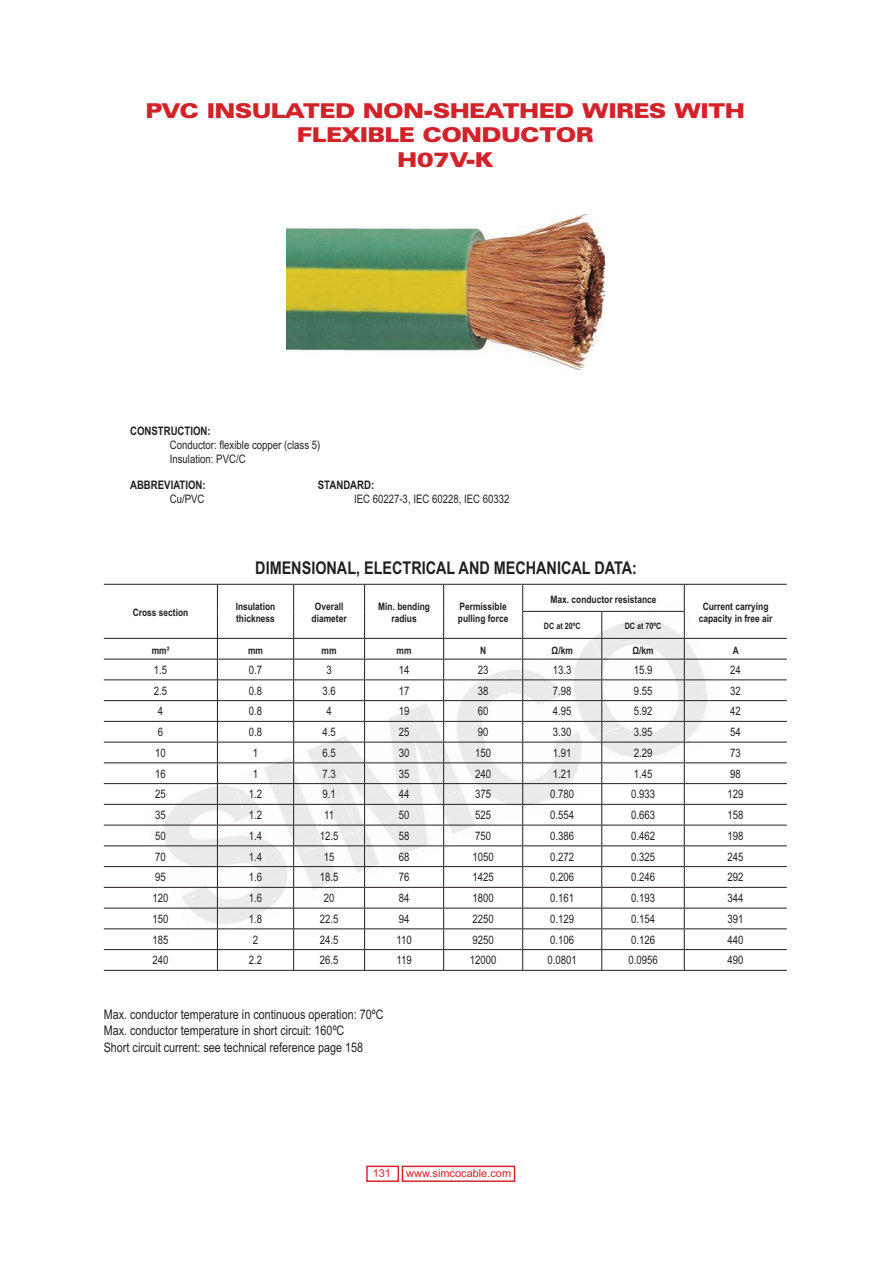
<style>
.page{position:relative;width:893px;height:1263px;background:#fff}
.page>*{position:absolute;margin:0;border:0;box-sizing:border-box;transform-origin:0 0}
.t1{font:900 expanded 20.55px/24.6px "Zurich BT";color:#d2232a;text-align:center}
.t2{font:700 17.55px "Arial Narrow";color:#231f20}
.t3{font:13.2px/15.8px "Arial Narrow";color:#231f20}
.t4{font:11.7px/14.1px "Arial Narrow";color:#231f20}
.t5{font:700 11.7px "Arial Narrow";color:#231f20}
.t6{font:10.95px "Arial";color:#d2232a}
.t7{font:700 10.2px/12.3px "Arial Narrow";color:#231f20;text-align:center}
.t8{font:700 8.85px "Arial Narrow";color:#231f20}
</style>
<div class="page">
<svg style="left:366px;top:1165px;width:150px;height:17px"></svg>
<hr style="left:104px;top:584px;width:190px;height:1px;background:#231f20">
<hr style="left:294px;top:584px;width:71px;height:1px;background:#231f20">
<hr style="left:365px;top:584px;width:79px;height:1px;background:#231f20">
<hr style="left:444px;top:584px;width:79px;height:1px;background:#231f20">
<hr style="left:523px;top:584px;width:79px;height:1px;background:#231f20">
<hr style="left:602px;top:584px;width:185px;height:1px;background:#231f20">
<svg style="left:103px;top:585px;width:684px;height:386px"></svg>
<img style="left:286px;top:214px;width:318px;height:156px">
<h1 class="t1" style="left:146px;top:100px;width:601px">PVC INSULATED NON-SHEATHED WIRES WITH<br>FLEXIBLE CONDUCTOR<br>H07V-K</h1>
<p class="t5" style="left:130px;top:426px;width:82px">CONSTRUCTION:</p>
<p class="t4" style="left:170px;top:439px;width:152px">Conductor: flexible copper (class 5)<br>Insulation: PVC/C</p>
<p class="t5" style="left:130px;top:480px;width:77px">ABBREVIATION:</p>
<p class="t5" style="left:318px;top:480px;width:58px">STANDARD:</p>
<p class="t4" style="left:170px;top:493px;width:36px">Cu/PVC</p>
<p class="t4" style="left:354px;top:493px;width:157px">IEC 60227-3, IEC 60228, IEC 60332</p>
<h2 class="t2" style="left:255px;top:562px;width:383px">DIMENSIONAL, ELECTRICAL AND MECHANICAL DATA:</h2>
<p class="t7" style="left:133px;top:607px;width:57px">Cross section</p>
<p class="t7" style="left:236px;top:601px;width:41px;text-align:left">Insulation thickness</p>
<p class="t7" style="left:312px;top:601px;width:37px">Overall diameter</p>
<p class="t7" style="left:378px;top:601px;width:53px">Min. bending radius</p>
<p class="t7" style="left:458px;top:601px;width:52px;text-align:left">Permissible pulling force</p>
<p class="t7" style="left:550px;top:594px;width:108px">Max. conductor resistance</p>
<p class="t8" style="left:544px;top:623px;width:38px">DC at 20ºC</p>
<p class="t8" style="left:625px;top:623px;width:38px">DC at 70ºC</p>
<p class="t7" style="left:699px;top:601px;width:75px">Current carrying capacity in free air</p>
<p class="t7" style="left:152px;top:645px;width:19px">mm²</p>
<p class="t7" style="left:248px;top:645px;width:16px">mm</p>
<p class="t7" style="left:322px;top:645px;width:16px">mm</p>
<p class="t7" style="left:397px;top:645px;width:16px">mm</p>
<p class="t7" style="left:480px;top:645px;width:8px">N</p>
<p class="t7" style="left:552px;top:645px;width:23px">Ω/km</p>
<p class="t7" style="left:632px;top:645px;width:23px">Ω/km</p>
<p class="t7" style="left:733px;top:645px;width:8px">A</p>
<p class="t4" style="left:154px;top:664px;width:15px">1.5</p>
<p class="t4" style="left:249px;top:664px;width:15px">0.7</p>
<p class="t4" style="left:326px;top:664px;width:7px">3</p>
<p class="t4" style="left:399px;top:664px;width:12px">14</p>
<p class="t4" style="left:478px;top:664px;width:12px">23</p>
<p class="t4" style="left:553px;top:664px;width:20px">13.3</p>
<p class="t4" style="left:634px;top:664px;width:20px">15.9</p>
<p class="t4" style="left:730px;top:664px;width:12px">24</p>
<p class="t4" style="left:154px;top:685px;width:15px">2.5</p>
<p class="t4" style="left:249px;top:685px;width:15px">0.8</p>
<p class="t4" style="left:322px;top:685px;width:15px">3.6</p>
<p class="t4" style="left:399px;top:685px;width:12px">17</p>
<p class="t4" style="left:478px;top:685px;width:12px">38</p>
<p class="t4" style="left:553px;top:685px;width:20px">7.98</p>
<p class="t4" style="left:634px;top:685px;width:20px">9.55</p>
<p class="t4" style="left:730px;top:685px;width:12px">32</p>
<p class="t4" style="left:158px;top:705px;width:7px">4</p>
<p class="t4" style="left:249px;top:705px;width:15px">0.8</p>
<p class="t4" style="left:326px;top:705px;width:7px">4</p>
<p class="t4" style="left:399px;top:705px;width:12px">19</p>
<p class="t4" style="left:478px;top:705px;width:12px">60</p>
<p class="t4" style="left:553px;top:705px;width:20px">4.95</p>
<p class="t4" style="left:634px;top:705px;width:20px">5.92</p>
<p class="t4" style="left:730px;top:705px;width:12px">42</p>
<p class="t4" style="left:158px;top:726px;width:7px">6</p>
<p class="t4" style="left:249px;top:726px;width:15px">0.8</p>
<p class="t4" style="left:322px;top:726px;width:15px">4.5</p>
<p class="t4" style="left:399px;top:726px;width:12px">25</p>
<p class="t4" style="left:478px;top:726px;width:12px">90</p>
<p class="t4" style="left:553px;top:726px;width:20px">3.30</p>
<p class="t4" style="left:634px;top:726px;width:20px">3.95</p>
<p class="t4" style="left:730px;top:726px;width:12px">54</p>
<p class="t4" style="left:155px;top:747px;width:12px">10</p>
<p class="t4" style="left:253px;top:747px;width:7px">1</p>
<p class="t4" style="left:322px;top:747px;width:15px">6.5</p>
<p class="t4" style="left:399px;top:747px;width:12px">30</p>
<p class="t4" style="left:475px;top:747px;width:18px">150</p>
<p class="t4" style="left:553px;top:747px;width:20px">1.91</p>
<p class="t4" style="left:634px;top:747px;width:20px">2.29</p>
<p class="t4" style="left:730px;top:747px;width:12px">73</p>
<p class="t4" style="left:155px;top:768px;width:12px">16</p>
<p class="t4" style="left:253px;top:768px;width:7px">1</p>
<p class="t4" style="left:322px;top:768px;width:15px">7.3</p>
<p class="t4" style="left:399px;top:768px;width:12px">35</p>
<p class="t4" style="left:475px;top:768px;width:18px">240</p>
<p class="t4" style="left:553px;top:768px;width:20px">1.21</p>
<p class="t4" style="left:634px;top:768px;width:20px">1.45</p>
<p class="t4" style="left:730px;top:768px;width:12px">98</p>
<p class="t4" style="left:155px;top:788px;width:12px">25</p>
<p class="t4" style="left:249px;top:788px;width:15px">1.2</p>
<p class="t4" style="left:322px;top:788px;width:15px">9.1</p>
<p class="t4" style="left:399px;top:788px;width:12px">44</p>
<p class="t4" style="left:475px;top:788px;width:18px">375</p>
<p class="t4" style="left:550px;top:788px;width:26px">0.780</p>
<p class="t4" style="left:631px;top:788px;width:26px">0.933</p>
<p class="t4" style="left:727px;top:788px;width:18px">129</p>
<p class="t4" style="left:155px;top:809px;width:12px">35</p>
<p class="t4" style="left:249px;top:809px;width:15px">1.2</p>
<p class="t4" style="left:324px;top:809px;width:11px">11</p>
<p class="t4" style="left:399px;top:809px;width:12px">50</p>
<p class="t4" style="left:475px;top:809px;width:18px">525</p>
<p class="t4" style="left:550px;top:809px;width:26px">0.554</p>
<p class="t4" style="left:631px;top:809px;width:26px">0.663</p>
<p class="t4" style="left:727px;top:809px;width:18px">158</p>
<p class="t4" style="left:155px;top:830px;width:12px">50</p>
<p class="t4" style="left:249px;top:830px;width:15px">1.4</p>
<p class="t4" style="left:320px;top:830px;width:20px">12.5</p>
<p class="t4" style="left:399px;top:830px;width:12px">58</p>
<p class="t4" style="left:475px;top:830px;width:18px">750</p>
<p class="t4" style="left:550px;top:830px;width:26px">0.386</p>
<p class="t4" style="left:631px;top:830px;width:26px">0.462</p>
<p class="t4" style="left:727px;top:830px;width:18px">198</p>
<p class="t4" style="left:155px;top:850px;width:12px">70</p>
<p class="t4" style="left:249px;top:850px;width:15px">1.4</p>
<p class="t4" style="left:324px;top:850px;width:12px">15</p>
<p class="t4" style="left:399px;top:850px;width:12px">68</p>
<p class="t4" style="left:472px;top:850px;width:23px">1050</p>
<p class="t4" style="left:550px;top:850px;width:26px">0.272</p>
<p class="t4" style="left:631px;top:850px;width:26px">0.325</p>
<p class="t4" style="left:727px;top:850px;width:18px">245</p>
<p class="t4" style="left:155px;top:871px;width:12px">95</p>
<p class="t4" style="left:249px;top:871px;width:15px">1.6</p>
<p class="t4" style="left:320px;top:871px;width:20px">18.5</p>
<p class="t4" style="left:399px;top:871px;width:12px">76</p>
<p class="t4" style="left:472px;top:871px;width:23px">1425</p>
<p class="t4" style="left:550px;top:871px;width:26px">0.206</p>
<p class="t4" style="left:631px;top:871px;width:26px">0.246</p>
<p class="t4" style="left:727px;top:871px;width:18px">292</p>
<p class="t4" style="left:153px;top:892px;width:18px">120</p>
<p class="t4" style="left:249px;top:892px;width:15px">1.6</p>
<p class="t4" style="left:324px;top:892px;width:12px">20</p>
<p class="t4" style="left:399px;top:892px;width:12px">84</p>
<p class="t4" style="left:472px;top:892px;width:23px">1800</p>
<p class="t4" style="left:550px;top:892px;width:26px">0.161</p>
<p class="t4" style="left:631px;top:892px;width:26px">0.193</p>
<p class="t4" style="left:727px;top:892px;width:18px">344</p>
<p class="t4" style="left:153px;top:913px;width:18px">150</p>
<p class="t4" style="left:249px;top:913px;width:15px">1.8</p>
<p class="t4" style="left:320px;top:913px;width:20px">22.5</p>
<p class="t4" style="left:399px;top:913px;width:12px">94</p>
<p class="t4" style="left:472px;top:913px;width:23px">2250</p>
<p class="t4" style="left:550px;top:913px;width:26px">0.129</p>
<p class="t4" style="left:631px;top:913px;width:26px">0.154</p>
<p class="t4" style="left:727px;top:913px;width:18px">391</p>
<p class="t4" style="left:153px;top:933px;width:18px">185</p>
<p class="t4" style="left:253px;top:933px;width:7px">2</p>
<p class="t4" style="left:320px;top:933px;width:20px">24.5</p>
<p class="t4" style="left:396px;top:933px;width:17px">110</p>
<p class="t4" style="left:472px;top:933px;width:23px">9250</p>
<p class="t4" style="left:550px;top:933px;width:26px">0.106</p>
<p class="t4" style="left:631px;top:933px;width:26px">0.126</p>
<p class="t4" style="left:727px;top:933px;width:18px">440</p>
<p class="t4" style="left:153px;top:954px;width:18px">240</p>
<p class="t4" style="left:249px;top:954px;width:15px">2.2</p>
<p class="t4" style="left:320px;top:954px;width:20px">26.5</p>
<p class="t4" style="left:396px;top:954px;width:17px">119</p>
<p class="t4" style="left:470px;top:954px;width:28px">12000</p>
<p class="t4" style="left:547px;top:954px;width:31px">0.0801</p>
<p class="t4" style="left:628px;top:954px;width:31px">0.0956</p>
<p class="t4" style="left:727px;top:954px;width:18px">490</p>
<p class="t3" style="left:104px;top:1008px;width:281px">Max. conductor temperature in continuous operation: 70ºC<br>Max. conductor temperature in short circuit: 160ºC</p>
<p class="t3" style="left:104px;top:1041px;width:261px">Short circuit current: see technical reference page 158</p>
<p class="t6" style="left:373px;top:1167px;width:20px">131</p>
<p class="t6" style="left:406px;top:1167px;width:106px">www.simcocable.com</p>
</div>
